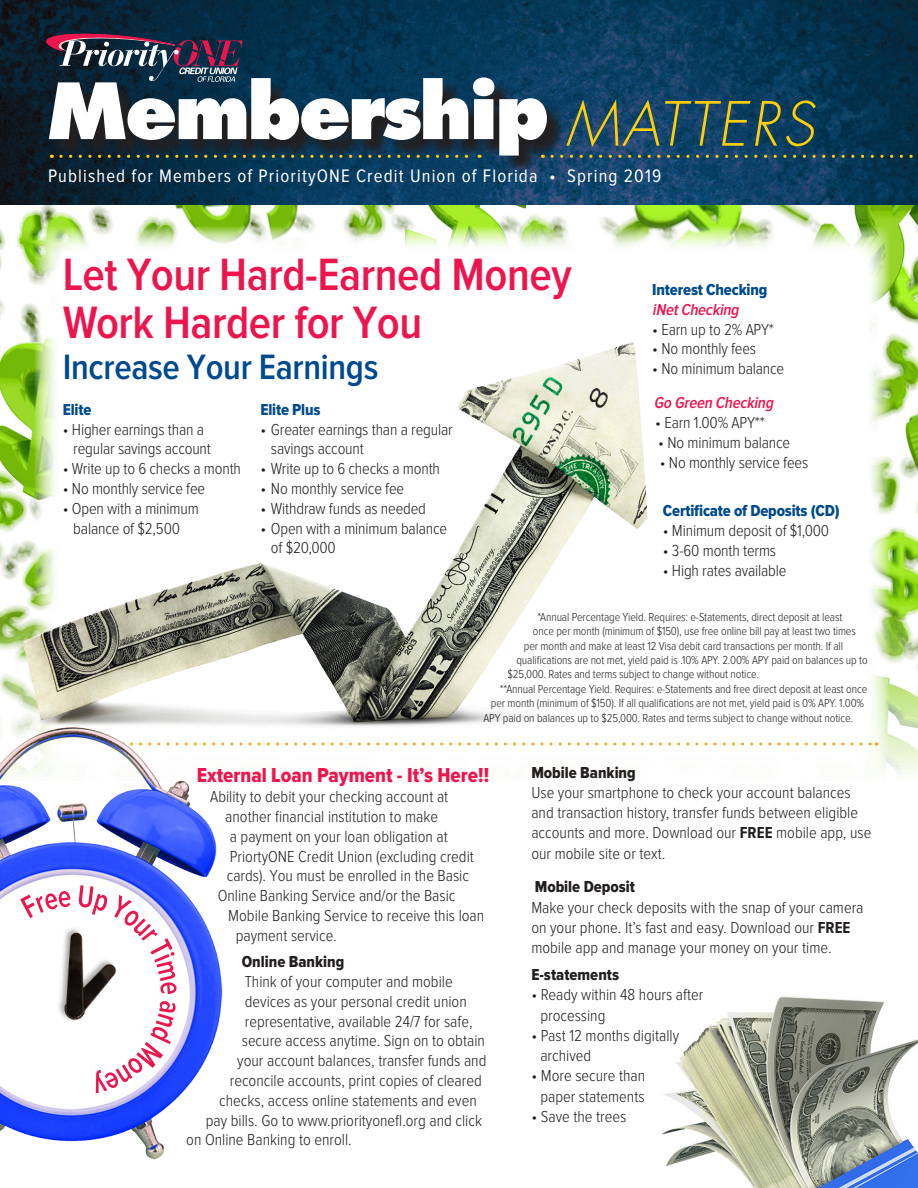
<style>
.page{position:relative;width:918px;height:1188px;background:#fff}
.page>*{position:absolute;margin:0;border:0;box-sizing:border-box;transform-origin:0 0}
.t1{font:800 75.15px "Futura LT";letter-spacing:-.04em;color:#fff}
.t2{font:600 47.1px "Proxima Nova Cond";letter-spacing:-.01em;color:#ed154e}
.t3{font:600 36.6px "Proxima Nova Cond";letter-spacing:-.01em;color:#004a8d}
.t4{font:21px "Proxima Nova Cond Extrabld";color:#ed154e}
.t5{font:18.75px "Proxima Nova Cond";letter-spacing:.06em;color:#fff}
.t6{font:300 16.5px/19.8px "Proxima Nova Cond";color:#231f20}
.t7{font:16.5px "Proxima Nova Cond Extrabld";letter-spacing:-.01em;color:#004a8d}
.t8{font:16.5px "Proxima Nova Cond Extrabld";color:#231f20}
.t9{font:italic 600 16.5px "Proxima Nova Cond";color:#ed154e}
.t10{font:300 12px "Proxima Nova Cond";letter-spacing:-.01em;color:#231f20}
.s1{font-weight:700}
</style>
<div class="page">
<img style="left:0;top:0;width:918px;height:774px">
<svg style="left:52px;top:81px;width:515px;height:94px;background:#112c3f"></svg>
<svg style="left:46px;top:34px;width:197px;height:48px;background:#434258"></svg>
<div style="left:35px;top:227px;width:855px;height:555px;background:#fff"></div>
<img style="left:661px;top:996px;width:257px;height:192px">
<img style="left:0;top:296px;width:648px;height:430px">
<svg style="left:61px;top:155px;width:419px;height:3px"></svg>
<svg style="left:552px;top:155px;width:366px;height:3px"></svg>
<svg style="left:239px;top:742px;width:638px;height:4px"></svg>
<img style="left:0;top:712px;width:239px;height:448px">
<svg style="left:20px;top:891px;width:50px;height:27px"></svg>
<svg style="left:78px;top:885px;width:99px;height:208px"></svg>
<h1 class="t1" style="left:46px;top:63px;width:769px">Membership <sub>MATTERS</sub></h1>
<p class="t5" style="left:48px;top:167px;width:491px">Published for Members of PriorityONE Credit Union of Florida</p>
<p class="t5" style="left:567px;top:167px;width:96px">Spring 2019</p>
<p class="t5" style="left:549px;top:167px;width:8px">•</p>
<h2 class="t2" style="left:63px;top:253px;width:510px">Let Your Hard-Earned Money</h2>
<h2 class="t2" style="left:63px;top:300px;width:361px">Work Harder for You</h2>
<p class="t3" style="left:63px;top:350px;width:317px">Increase Your Earnings</p>
<p class="t7" style="left:63px;top:402px;width:30px">Elite</p>
<p class="t6" style="left:73px;top:420px;width:139px;text-indent:-10px">• Higher earnings than a regular savings account</p>
<p class="t6" style="left:63px;top:459px;width:180px">• Write up to 6 checks a month</p>
<p class="t6" style="left:63px;top:479px;width:144px">• No monthly service fee</p>
<p class="t6" style="left:63px;top:499px;width:137px;text-align:center">• Open with a minimum balance of $2,500</p>
<p class="t7" style="left:260px;top:402px;width:61px">Elite Plus</p>
<p class="t6" style="left:271px;top:420px;width:183px;text-indent:-10px">• Greater earnings than a regular savings account</p>
<p class="t6" style="left:260px;top:459px;width:181px">• Write up to 6 checks a month</p>
<p class="t6" style="left:260px;top:479px;width:145px">• No monthly service fee</p>
<p class="t6" style="left:260px;top:499px;width:167px">• Withdraw funds as needed</p>
<p class="t6" style="left:271px;top:519px;width:178px;text-indent:-10px">• Open with a minimum balance of $20,000</p>
<p class="t7" style="left:652px;top:282px;width:117px">Interest Checking</p>
<p class="t9" style="left:652px;top:302px;width:91px">iNetChecking</p>
<p class="t6" style="left:652px;top:320px;width:123px">• Earn up to 2% APY*</p>
<p class="t6" style="left:652px;top:340px;width:105px">• No monthly fees</p>
<p class="t6" style="left:652px;top:359px;width:133px">• No minimum balance</p>
<p class="t9" style="left:654px;top:395px;width:124px">Go Green Checking</p>
<p class="t6" style="left:655px;top:413px;width:111px">• Earn 1.00% APY**</p>
<p class="t6" style="left:658px;top:433px;width:133px">• No minimum balance</p>
<p class="t6" style="left:660px;top:453px;width:150px">• No monthly service fees</p>
<p class="t7" style="left:663px;top:503px;width:178px">Certifcate of Deposits (CD)</p>
<p class="t6" style="left:663px;top:521px;width:168px">• Minimum deposit of $1,000</p>
<p class="t6" style="left:663px;top:541px;width:115px">• 3-60 month terms</p>
<p class="t6" style="left:663px;top:561px;width:125px">• High rates available</p>
<p class="t10" style="left:537px;top:611px;width:306px">*Annual Percentage Yield. Requires: e-Statements, direct deposit at least</p>
<p class="t10" style="left:533px;top:626px;width:324px">once per month (minimum of $150), use free online bill pay at least two times</p>
<p class="t10" style="left:524px;top:640px;width:321px">per month and make at least 12 Visa debit card transactions per month. If all</p>
<p class="t10" style="left:516px;top:654px;width:353px">qualifcations are not met, yield paid is .10% APY. 2.00% APY paid on balances up to</p>
<p class="t10" style="left:507px;top:669px;width:253px">$25,000. Rates and terms subject to change without notice.</p>
<p class="t10" style="left:500px;top:683px;width:369px">**Annual Percentage Yield. Requires: e-Statements and free direct deposit at least once</p>
<p class="t10" style="left:491px;top:698px;width:375px">per month (minimum of $150). If all qualifcations are not met, yield paid is 0% APY. 1.00%</p>
<p class="t10" style="left:483px;top:712px;width:371px">APY paid on balances up to $25,000. Rates and terms subject to change without notice.</p>
<h3 class="t4" style="left:197px;top:766px;width:294px">External Loan Payment - It’s Here!!</h3>
<p class="t6" style="left:210px;top:787px;width:240px">Ability to debit your checking account at</p>
<p class="t6" style="left:225px;top:807px;width:250px">another fnancial institution to make<br>a payment on your loan obligation at<br>PriortyONE Credit Union (excluding credit</p>
<p class="t6" style="left:227px;top:867px;width:244px">cards). You must be enrolled in the Basic</p>
<p class="t6" style="left:218px;top:886px;width:239px">Online Banking Service and/or the Basic</p>
<p class="t6" style="left:228px;top:906px;width:258px">Mobile Banking Service to receive this loan</p>
<p class="t6" style="left:236px;top:926px;width:103px">payment service.</p>
<p class="t8" style="left:242px;top:954px;width:104px">Online Banking</p>
<p class="t6" style="left:245px;top:972px;width:229px">Think of your computer and mobile devices as your personal credit union representative, available 24/7 for safe,</p>
<p class="t6" style="left:242px;top:1032px;width:245px">secure access anytime. Sign on to obtain</p>
<p class="t6" style="left:237px;top:1052px;width:251px">your account balances, transfer funds and</p>
<p class="t6" style="left:230px;top:1071px;width:253px">reconcile accounts, print copies of cleared</p>
<p class="t6" style="left:219px;top:1091px;width:259px">checks, access online statements and even</p>
<p class="t6" style="left:206px;top:1111px;width:278px">pay bills. Go to www.priorityonef.org and click</p>
<p class="t6" style="left:186px;top:1131px;width:167px">on Online Banking to enroll.</p>
<p class="t8" style="left:531px;top:765px;width:106px">Mobile Banking</p>
<p class="t6" style="left:531px;top:783px;width:342px;line-height:20.2px">Use your smartphone to check your account balances and transaction history, transfer funds between eligible accounts and more. Download our <span class="s1">FREE</span> mobile app, use our mobile site or text.</p>
<p class="t8" style="left:535px;top:879px;width:102px">Mobile Deposit</p>
<p class="t6" style="left:531px;top:898px;width:334px;line-height:20.2px">Make your check deposits with the snap of your camera on your phone. It’s fast and easy. Download our <span class="s1">FREE </span>mobile app and manage your money on your time.</p>
<p class="t8" style="left:531px;top:967px;width:89px">E-statements</p>
<p class="t6" style="left:540px;top:985px;width:165px;line-height:20.2px;text-indent:-9px">• Ready within 48 hours after processing</p>
<p class="t6" style="left:540px;top:1026px;width:140px;line-height:20.2px;text-indent:-9px">• Past 12 months digitally archived</p>
<p class="t6" style="left:531px;top:1066px;width:115px;line-height:20.2px;text-align:center">• More secure than paper statements</p>
<p class="t6" style="left:531px;top:1107px;width:96px">• Save the trees</p>
</div>
